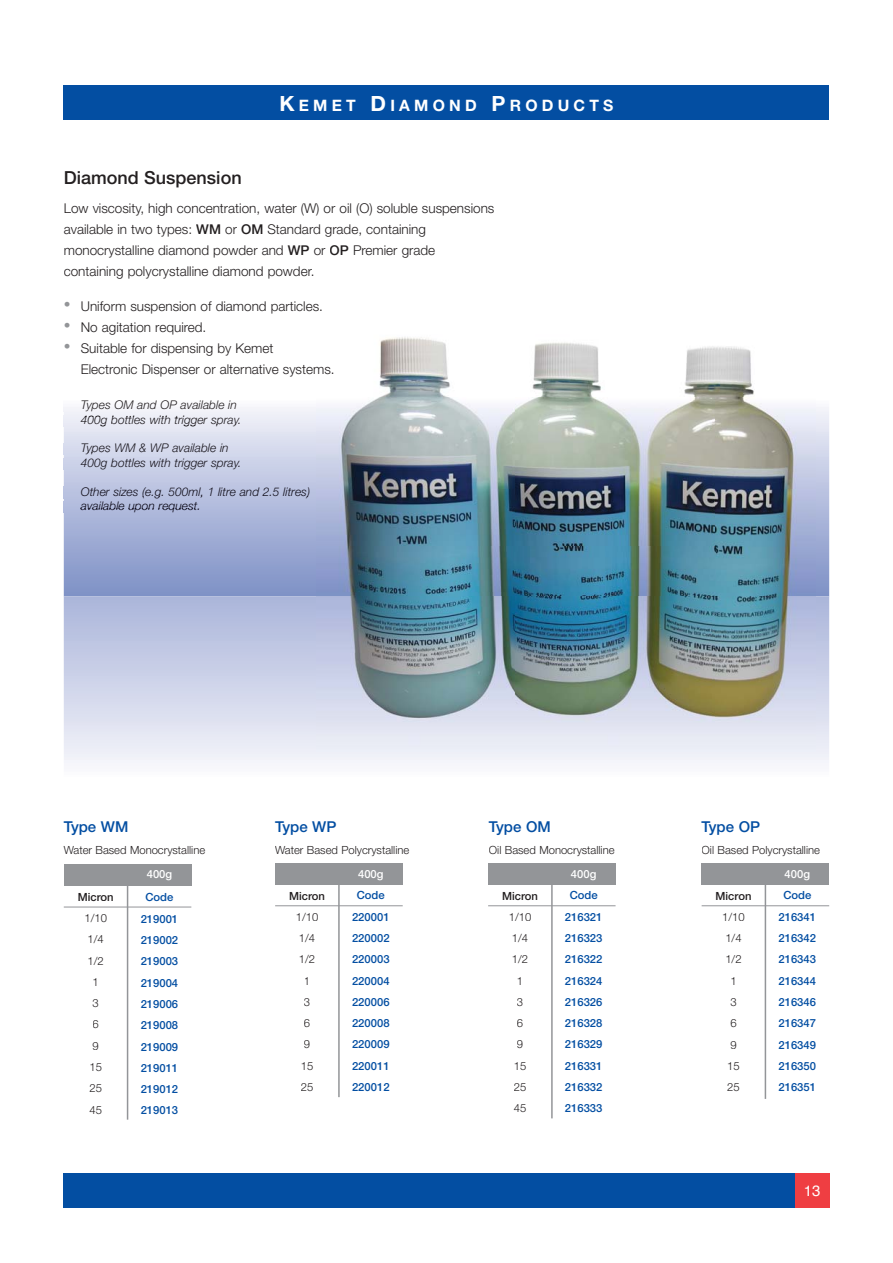
<style>
.page{position:relative;width:893px;height:1263px;background:#fff}
.page>*{position:absolute;margin:0;border:0;box-sizing:border-box;transform-origin:0 0}
.t1{font:500 18px "Helvetica Neue";color:#231f20}
.t2{font:700 15.75px "Helvetica Neue";letter-spacing:.265em;color:#fff}
.t3{font:500 15px "Helvetica Neue";color:#034ea2}
.t4{font:15px "Helvetica";color:#fff}
.t5{font:300 13.5px/21px "Helvetica Neue";color:#231f20}
.t6{font:italic 300 12px/14.4px "Helvetica Neue";color:#120f1b}
.t7{font:italic 300 12px/14.4px "Helvetica Neue";color:#221e20}
.t8{font:italic 300 12px "Helvetica Neue";color:#17141c}
.t9{font:italic 300 12px "Helvetica Neue";color:#19161d}
.t10{font:500 11.25px/21.3px "Helvetica Neue";color:#034ea2;text-align:center}
.t11{font:300 11.25px/21.3px "Helvetica Neue";color:#231f20;text-align:center}
.t12{font:500 11.25px "Helvetica Neue";color:#231f20}
.t13{font:500 11.25px "Helvetica Neue";color:#fff}
.s1{font-size:21px}
.s2{font-weight:500}
.s3{color:#211d1f}
.s4{color:#1f1b1f}
.s5{color:#1e1a1e}
.s6{color:#1f1b1e}
.s7{color:#110e1b}
.s8{color:#110e1a}
.s9{color:#0e0b1a}
</style>
<div class="page">
<div style="left:64px;top:1174px;width:765px;height:34px;background:#034ea2"></div>
<div style="left:795px;top:1174px;width:34px;height:34px;background:#ef3e42"></div>
<svg style="left:64px;top:407px;width:765px;height:189px;background:#b0badb"></svg>
<svg style="left:64px;top:596px;width:765px;height:167px;background:#d1d6eb"></svg>
<div style="left:64px;top:85px;width:765px;height:34px;background:#034ea2"></div>
<img style="left:317px;top:337px;width:498px;height:414px">
<img style="left:317px;top:364px;width:16px;height:12px">
<div style="left:64px;top:400px;width:172px;height:11px;background:#f8f8fc"></div>
<div style="left:64px;top:415px;width:176px;height:11px;background:#ebedf6"></div>
<div style="left:64px;top:444px;width:165px;height:11px;background:#d6daed"></div>
<div style="left:64px;top:458px;width:176px;height:11px;background:#ccd2e9"></div>
<div style="left:64px;top:487px;width:246px;height:11px;background:#b9c2e0"></div>
<div style="left:64px;top:501px;width:135px;height:11px;background:#b2bcdd"></div>
<hr style="left:64px;top:907px;width:127px;height:1px;background:#939598">
<hr style="left:127px;top:886px;width:1px;height:234px;background:#939598">
<div style="left:64px;top:864px;width:127px;height:22px;background:#939598"></div>
<hr style="left:275px;top:905px;width:128px;height:1px;background:#939598">
<hr style="left:338px;top:884px;width:2px;height:213px;background:#939598">
<div style="left:275px;top:863px;width:128px;height:21px;background:#939598"></div>
<hr style="left:702px;top:905px;width:127px;height:1px;background:#939598">
<hr style="left:765px;top:884px;width:1px;height:215px;background:#939598">
<div style="left:702px;top:863px;width:127px;height:21px;background:#939598"></div>
<hr style="left:488px;top:905px;width:128px;height:1px;background:#939598">
<hr style="left:551px;top:884px;width:2px;height:234px;background:#939598">
<div style="left:488px;top:863px;width:128px;height:21px;background:#939598"></div>
<p class="t2" style="left:280px;top:99px;width:335px"><span class="s1">K</span>EMET <span class="s1">D</span>IAMOND <span class="s1">P</span>RODUCTS</p>
<h1 class="t1" style="left:64px;top:171px;width:179px">Diamond Suspension</h1>
<p class="t5" style="left:64px;top:199px;width:432px">Low viscosity, high concentration, water (W) or oil (O) soluble suspensions available in two types: <span class="s2">WM</span> or <span class="s2">OM</span> Standard grade, containing monocrystalline diamond powder and <span class="s2">WP</span> or <span class="s2">OP</span> Premier grade containing polycrystalline diamond powder.</p>
<p class="t5" style="left:64px;top:297px;width:261px"><sup>•</sup> Uniform suspension of diamond particles.</p>
<p class="t5" style="left:64px;top:318px;width:144px"><sup>•</sup> No agitation required.</p>
<p class="t5" style="left:81px;top:339px;width:255px;text-indent:-17px"><sup>•</sup> Suitable for dispensing by Kemet<br>Electronic Dispenser or alternative systems.</p>
<p class="t7" style="left:81px;top:399px;width:162px"><span class="s3">Types</span> OM and OP available in<br><span class="s4">400</span><span class="s5">g</span> <span class="s4">b t</span><span class="s5">o</span> <span class="s4">tl</span><span class="s5">e</span><span class="s4">s with</span> <span class="s6">t</span><span class="s5">r</span><span class="s4">i</span><span class="s5">gg</span><span class="s4">er</span> <span class="s5">spray.</span></p>
<p class="t9" style="left:81px;top:444px;width:149px">Types WM &amp; WP available in</p>
<p class="t8" style="left:81px;top:458px;width:162px">400g bottles with trigger spray.</p>
<p class="t6" style="left:81px;top:485px;width:231px">Other si<span class="s7">zes (e</span><span class="s8">.g.</span> 500ml<span class="s7">, 1</span> litre <span class="s7">an</span>d 2.5 lit<span class="s7">res) </span><span class="s9">available upon request.</span></p>
<p class="t3" style="left:64px;top:822px;width:66px">Type WM</p>
<p class="t11" style="left:64px;top:840px;width:143px">Water Based Monocrystalline</p>
<p class="t12" style="left:78px;top:893px;width:37px">Micron</p>
<p class="t10" style="left:141px;top:888px;width:39px">Code<br>219001<br>219002<br>219003<br>219004<br>219006<br>219008<br>219009<br>219011<br>219012<br>219013</p>
<p class="t13" style="left:147px;top:870px;width:27px">400g</p>
<p class="t11" style="left:84px;top:908px;width:24px">1/10<br>1/4<br>1/2<br>1<br>3<br>6<br>9<br>15<br>25<br>45</p>
<p class="t3" style="left:275px;top:822px;width:63px">Type WP</p>
<p class="t11" style="left:275px;top:840px;width:136px">Water Based Polycrystalline</p>
<p class="t12" style="left:289px;top:891px;width:37px">Micron</p>
<p class="t10" style="left:352px;top:886px;width:39px">Code<br>220001<br>220002<br>220003<br>220004<br>220006<br>220008<br>220009<br>220011<br>220012</p>
<p class="t13" style="left:358px;top:870px;width:27px">400g</p>
<p class="t11" style="left:296px;top:907px;width:24px">1/10<br>1/4<br>1/2<br>1<br>3<br>6<br>9<br>15<br>25</p>
<p class="t3" style="left:489px;top:822px;width:63px">Type OM</p>
<p class="t11" style="left:489px;top:840px;width:127px">Oil Based Monocrystalline</p>
<p class="t12" style="left:502px;top:891px;width:37px">Micron</p>
<p class="t10" style="left:565px;top:886px;width:39px">Code<br>216321<br>216323<br>216322<br>216324<br>216326<br>216328<br>216329<br>216331<br>216332<br>216333</p>
<p class="t13" style="left:571px;top:870px;width:27px">400g</p>
<p class="t11" style="left:509px;top:907px;width:24px">1/10<br>1/4<br>1/2<br>1<br>3<br>6<br>9<br>15<br>25<br>45</p>
<p class="t3" style="left:702px;top:822px;width:60px">Type OP</p>
<p class="t11" style="left:702px;top:840px;width:120px">Oil Based Polycrystalline</p>
<p class="t12" style="left:716px;top:891px;width:37px">Micron</p>
<p class="t10" style="left:778px;top:886px;width:39px">Code<br>216341<br>216342<br>216343<br>216344<br>216346<br>216347<br>216349<br>216350<br>216351</p>
<p class="t13" style="left:785px;top:870px;width:27px">400g</p>
<p class="t11" style="left:722px;top:907px;width:24px">1/10<br>1/4<br>1/2<br>1<br>3<br>6<br>9<br>15<br>25</p>
<p class="t4" style="left:804px;top:1185px;width:18px">13</p>
</div>
